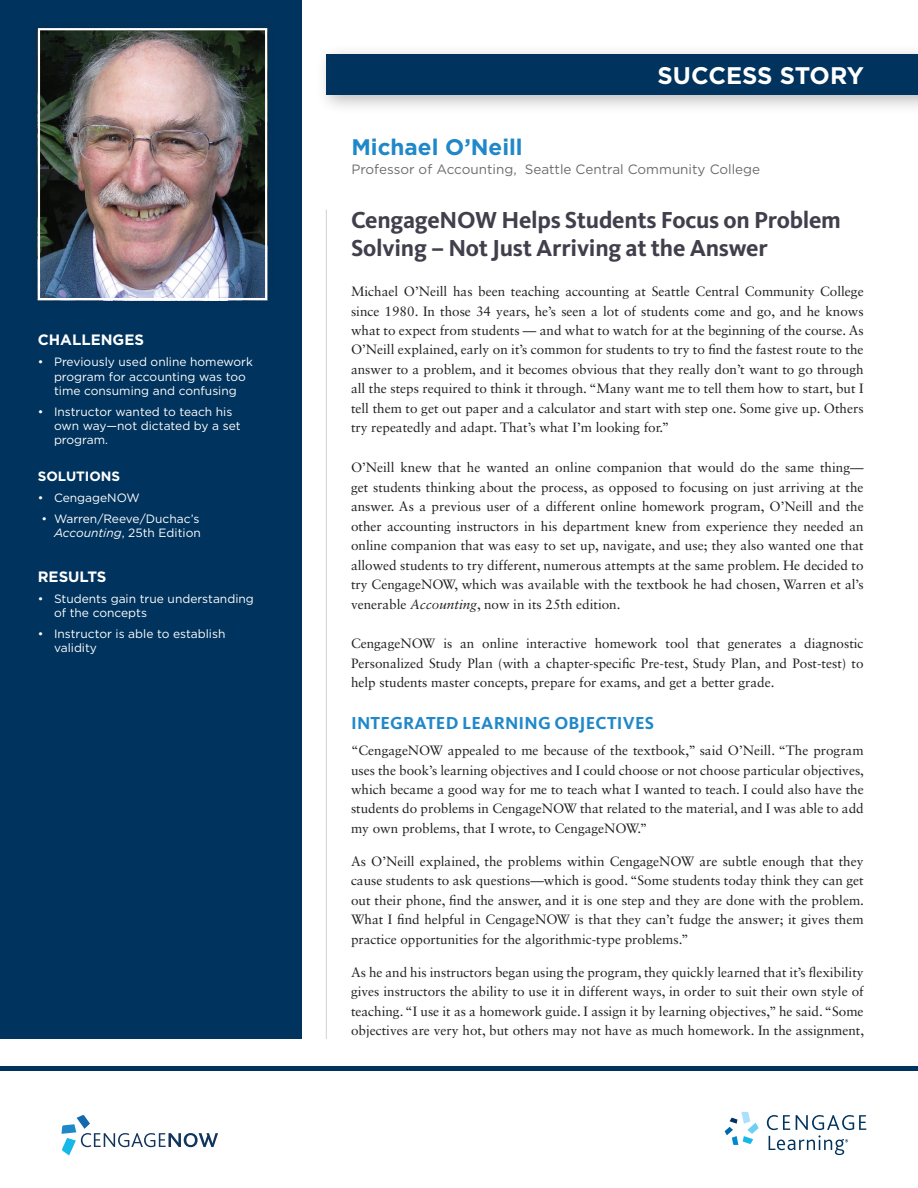
<style>
.page{position:relative;width:918px;height:1188px;background:#fff}
.page>*{position:absolute;margin:0;border:0;box-sizing:border-box;transform-origin:0 0}
.t1{font:700 24px/28.5px "Kievit OT";letter-spacing:-.01em;color:#423f4c}
.t2{font:700 24px "Gotham";letter-spacing:-.01em;color:#fff}
.t3{font:700 22.5px "Gotham";color:#2088c9}
.t4{font:700 18px "Kievit OT";letter-spacing:.01em;color:#2088c9}
.t5{font:700 15px "Gotham";color:#fff}
.t6{font:13.5px/19.5px "Sabon LT Std";color:#231f20;text-align:justify}
.t7{font:13.5px "Gotham";color:#6d6d70}
.t8{font:700 13.5px "Gotham";color:#fff}
.t9{font:12px/14.2px "Gotham";color:#fff}
.s1{font-style:italic}
</style>
<div class="page">
<div style="left:0;top:0;width:301px;height:1039px;background:#00335d"></div>
<hr style="left:326px;top:210px;width:1px;height:829px;background:#d1d2d4">
<div style="left:0;top:1066px;width:918px;height:5px;background:#00335d"></div>
<div style="left:316px;top:44px;width:602px;height:71px;background:#231f20;opacity:.3"></div>
<div style="left:327px;top:54px;width:591px;height:41px;background:#00335d"></div>
<div style="left:30px;top:20px;width:245px;height:288px;background:#231f20;opacity:.2"></div>
<img style="left:41px;top:31px;width:223px;height:266px">
<div style="left:38px;top:28px;width:229px;height:272px;border:2px solid #fff"></div>
<svg style="left:725px;top:1112px;width:34px;height:33px"></svg>
<svg style="left:767px;top:1115px;width:99px;height:40px"></svg>
<svg style="left:62px;top:1115px;width:156px;height:40px"></svg>
<p class="t5" style="left:38px;top:331px;width:108px">CHALLENGES</p>
<p class="t9" style="left:54px;top:355px;width:201px;text-indent:-16px">• Previously used online homework program for accounting was too time consuming and confusing</p>
<p class="t9" style="left:54px;top:404px;width:188px;text-indent:-16px">• Instructor wanted to teach his own way—not dictated by a set program.</p>
<p class="t8" style="left:38px;top:469px;width:84px">SOLUTIONS</p>
<p class="t9" style="left:38px;top:491px;width:103px">• CengageNOW</p>
<p class="t9" style="left:41px;top:512px;width:161px;text-align:right">• Warren/Reeve/Duchac’s<br><span class="s1">Accounting</span>, 25th Edition</p>
<p class="t5" style="left:38px;top:568px;width:70px">RESULTS</p>
<p class="t9" style="left:54px;top:591px;width:201px;text-indent:-16px">• Students gain true understanding of the concepts</p>
<p class="t9" style="left:54px;top:626px;width:173px;text-indent:-16px">• Instructor is able to establish validity</p>
<h1 class="t2" style="left:658px;top:62px;width:208px">SUCC ESS STORY</h1>
<h2 class="t3" style="left:351px;top:134px;width:173px">MICHAEL O’NEILL</h2>
<p class="t7" style="left:351px;top:162px;width:410px">Professor of Accounting, Seattle Central Community College</p>
<h1 class="t1" style="left:351px;top:205px;width:492px">CengageNOW Helps Students Focus on Problem<br>Solving – Not Just Arriving at the Answer</h1>
<p class="t6" style="left:351px;top:281px;width:514px">Michael O’Neill has been teaching accounting at Seattle Central Community College since 1980. In those 34 years, he’s seen a lot of students come and go, and he knows what to expect from students — and what to watch for at the beginning of the course. As O’Neill explained, early on it’s common for students to try to find the fastest route to the answer to a problem, and it becomes obvious that they really don’t want to go through all the steps required to think it through. “Many want me to tell them how to start, but I tell them to get out paper and a calculator and start with step one. Some give up. Others try repeatedly and adapt. That’s what I’m looking for.”</p>
<p class="t6" style="left:351px;top:458px;width:514px">O’Neill knew that he wanted an online companion that would do the same thing— get students thinking about the process, as opposed to focusing on just arriving at the answer. As a previous user of a different online homework program, O’Neill and the other accounting instructors in his department knew from experience they needed an online companion that was easy to set up, navigate, and use; they also wanted one that allowed students to try different, numerous attempts at the same problem. He decided to try CengageNOW, which was available with the textbook he had chosen, Warren et al’s venerable <span class="s1">Accounting</span>, now in its 25th edition.</p>
<p class="t6" style="left:351px;top:634px;width:514px">CengageNOW is an online interactive homework tool that generates a diagnostic Personalized Study Plan (with a chapter-specific Pre-test, Study Plan, and Post-test) to help students master concepts, prepare for exams, and get a better grade.</p>
<h3 class="t4" style="left:351px;top:712px;width:165px">Integrated Learnin</h3>
<h3 class="t4" style="left:538px;top:712px;width:116px">g Objectives</h3>
<p class="t6" style="left:351px;top:740px;width:515px">“CengageNOW appealed to me because of the textbook,” said O’Neill. “The program uses the book’s learning objectives and I could choose or not choose particular objectives, which became a good way for me to teach what I wanted to teach. I could also have the students do problems in CengageNOW that related to the material, and I was able to add my own problems, that I wrote, to CengageNOW.”</p>
<p class="t6" style="left:351px;top:851px;width:515px">As O’Neill explained, the problems within CengageNOW are subtle enough that they cause students to ask questions—which is good. “Some students today think they can get out their phone, find the answer, and it is one step and they are done with the problem.<br>What I find helpful in CengageNOW is that they can’t fudge the answer; it gives them practice opportunities for the algorithmic-type problems.”</p>
<p class="t6" style="left:351px;top:962px;width:515px">As he and his instructors began using the program, they quickly learned that it’s flexibility gives instructors the ability to use it in different ways, in order to suit their own style of teaching. “I use it as a homework guide. I assign it by learning objectives,” he said. “Some objectives are very hot, but others may not have as much homework. In the assignment,</p>
</div>
